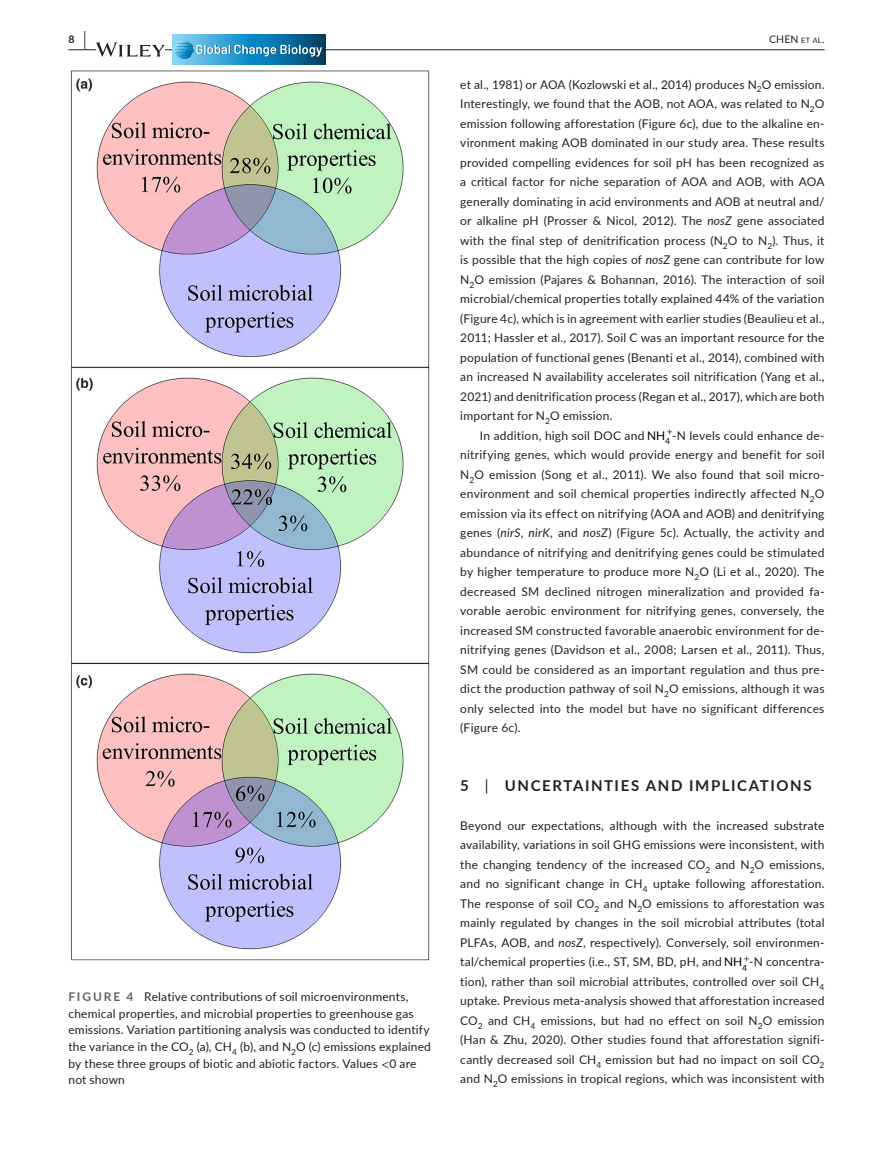
<style>
.page{position:relative;width:893px;height:1174px;background:#fff}
.page>*{position:absolute;margin:0;border:0;box-sizing:border-box;transform-origin:0 0}
.t1{font:700 15px "Lato";letter-spacing:.105em;color:#231f20}
.t2{font:12px/19.5px "Lato";letter-spacing:.015em;color:#231f20;text-align:justify}
.t3{font:10.5px "Lato";color:#231f20}
.t4{font:700 10.5px "Lato";color:#231f20}
.t5{font:8.4px "STIX Math";color:#000}
.s1{font-size:19.5px}
.s2{font-size:7.35px}
.s3{font-style:italic}
.s4{color:#000}
.s5{font-weight:700;color:#636366}
.s6{font-family:"STIX"}
.s7{font-weight:400}
</style>
<div class="page">
<hr style="left:68px;top:49px;width:756px;height:1px;background:#231f20">
<svg style="left:96px;top:42px;width:69px;height:15px"></svg>
<svg style="left:172px;top:64px;width:153px;height:1px"></svg>
<svg style="left:172px;top:35px;width:153px;height:29px;background:#2b8dbc"></svg>
<svg style="left:174px;top:40px;width:149px;height:19px;background:#4799c1"></svg>
<img style="left:70px;top:70px;width:360px;height:890px">
<p class="t4" style="left:68px;top:31px;width:19px">8 <span class="s1">|</span></p>
<p class="t3" style="left:769px;top:31px;width:57px">CHEN <span class="s2">et al</span>.</p>
<p class="t2" style="left:460px;top:74px;width:366px">et al., 1981) or AOA (Kozlowski et al., 2014) produces N<sub>2</sub>O emission.<br>Interestingly, we found that the AOB, not AOA, was related to N<sub>2</sub>O emission following afforestation (Figure 6c), due to the alkaline en&shy;vironment making AOB dominated in our study area. These results provided compelling evidences for soil pH has been recognized as a critical factor for niche separation of AOA and AOB, with AOA generally dominating in acid environments and AOB at neutral and/ or alkaline pH (Prosser &amp; Nicol, 2012). The <span class="s3">nosZ</span> gene associated with the final step of denitrification process (N<sub>2</sub>O to N<sub>2</sub>). Thus, it is possible that the high copies of <span class="s3">nosZ</span> gene can contribute for low N<sub>2</sub>O emission (Pajares &amp; Bohannan, 2016). The interaction of soil microbial/chemical properties totally explained 44% of the variation (Figure 4c), which is in agreement with earlier studies (Beaulieu et al., 2011; Hassler et al., 2017). Soil C was an important resource for the population of functional genes (Benanti et al., 2014), combined with an increased N availability accelerates soil nitrification (Yang et al., 2021) and denitrification process (Regan et al., 2017), which are both important for N<sub>2</sub>O emission.</p>
<p class="t2" style="left:480px;top:425px;width:346px">In addition, high soil DOC and <span class="s4">NH</span><sub>4</sub> -N levels could enhance de-</p>
<p class="t5" style="left:667px;top:426px;width:7px">+</p>
<p class="t2" style="left:460px;top:444px;width:366px">nitrifying genes, which would provide energy and benefit for soil N<sub>2</sub>O emission (Song et al., 2011). We also found that soil micro&shy;environment and soil chemical properties indirectly affected N<sub>2</sub>O emission via its effect on nitrifying (AOA and AOB) and denitrifying genes (<span class="s3">nirS</span>, <span class="s3">nirK</span>, and <span class="s3">nosZ</span>) (Figure 5c). Actually, the activity and abundance of nitrifying and denitrifying genes could be stimulated by higher temperature to produce more N<sub>2</sub>O (Li et al., 2020). The decreased SM declined nitrogen mineralization and provided fa&shy;vorable aerobic environment for nitrifying genes, conversely, the increased SM constructed favorable anaerobic environment for de&shy;nitrifying genes (Davidson et al., 2008; Larsen et al., 2011). Thus, SM could be considered as an important regulation and thus pre&shy;dict the production pathway of soil N<sub>2</sub>O emissions, although it was only selected into the model but have no significant differences (Figure 6c).</p>
<p class="t2" style="left:68px;top:988px;width:364px;line-height:16.5px;text-align:left"><span class="s5">FIGURE 4</span> Relative contributions of soil microenvironments, chemical properties, and microbial properties to greenhouse gas emissions. Variation partitioning analysis was conducted to identify the variance in the CO<sub>2</sub> (a), CH<sub>4</sub> (b), and N<sub>2</sub>O (c) emissions explained by these three groups of biotic and abiotic factors. Values <span class="s6">&lt;</span>0 are not shown</p>
<p class="t1" style="left:460px;top:774px;width:353px">5 <span class="s7">|</span> UNCERTAINTIES AND IMPLICATIONS</p>
<p class="t2" style="left:460px;top:815px;width:366px">Beyond our expectations, although with the increased substrate availability, variations in soil GHG emissions were inconsistent, with the changing tendency of the increased CO<sub>2</sub> and N<sub>2</sub>O emissions, and no significant change in CH<sub>4</sub> uptake following afforestation.<br>The response of soil CO<sub>2</sub> and N<sub>2</sub>O emissions to afforestation was mainly regulated by changes in the soil microbial attributes (total PLFAs, AOB, and <span class="s3">nosZ</span>, respectively). Conversely, soil environmen&shy;tal/chemical properties (i.e., ST, SM, BD, pH, and <span class="s4">NH</span><sub>4</sub> -N concentra-</p>
<p class="t5" style="left:744px;top:953px;width:7px">+</p>
<p class="t2" style="left:460px;top:971px;width:366px">tion), rather than soil microbial attributes, controlled over soil CH<sub>4 </sub>uptake. Previous meta-analysis showed that afforestation increased CO<sub>2</sub> and CH<sub>4</sub> emissions, but had no effect on soil N<sub>2</sub>O emission (Han &amp; Zhu, 2020). Other studies found that afforestation signifi&shy;cantly decreased soil CH<sub>4</sub> emission but had no impact on soil CO<sub>2 </sub>and N<sub>2</sub>O emissions in tropical regions, which was inconsistent with</p>
</div>
